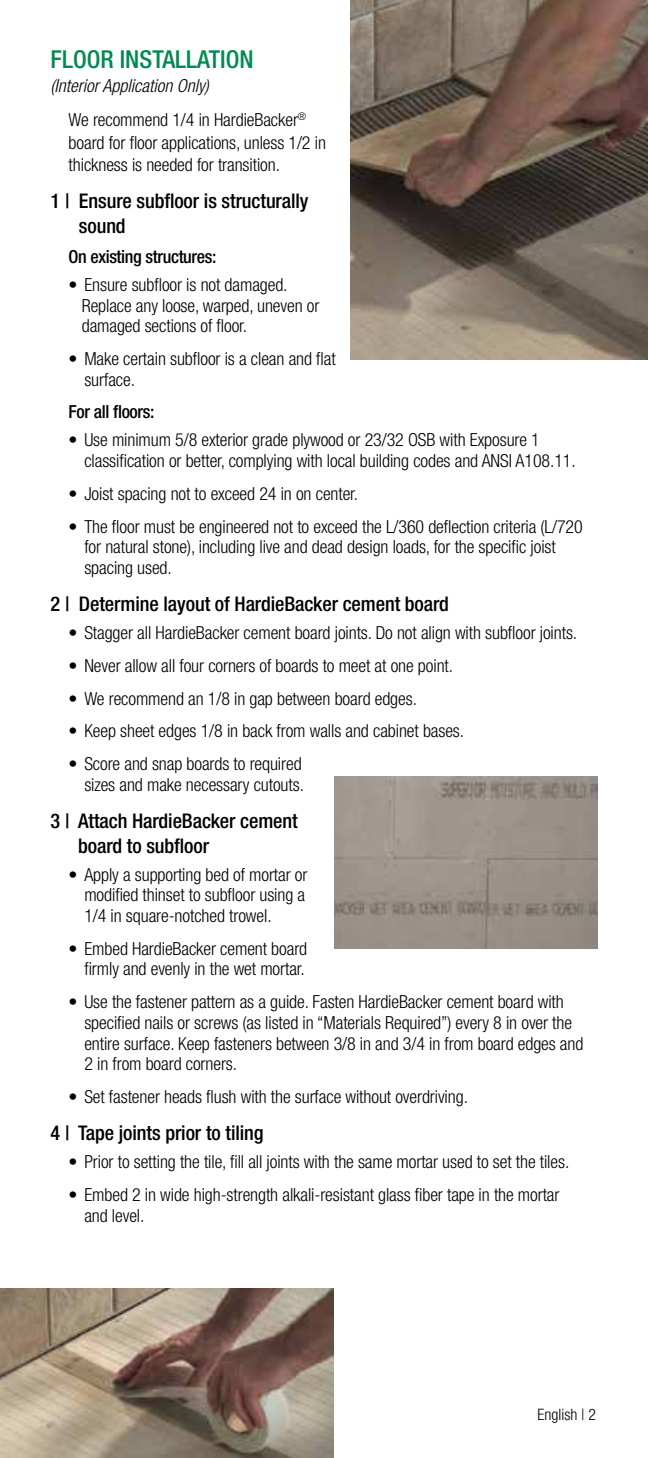
<style>
.page{position:relative;width:648px;height:1458px;background:#fff}
.page>*{position:absolute;margin:0;border:0;box-sizing:border-box;transform-origin:0 0}
.t1{font:500 condensed 24.75px "Helvetica Neue LT Std";color:#008a52}
.t2{font:500 condensed 20.25px/24.8px "Helvetica Neue LT Std";letter-spacing:-.005em;color:#000}
.t3{font:300 condensed 18px/20.7px "Helvetica Neue LT Std";letter-spacing:-.005em;color:#000}
.t4{font:500 condensed 18px "Helvetica Neue LT Std";letter-spacing:-.02em;color:#000}
.t5{font:300 condensed 15.75px "Helvetica Neue LT Std";color:#000}
.s1{font-style:italic}
</style>
<div class="page">
<img style="left:351px;top:0;width:297px;height:360px">
<img style="left:0;top:1288px;width:334px;height:170px">
<img style="left:335px;top:777px;width:262px;height:172px">
<h1 class="t1" style="left:51px;top:45px;width:205px">FLOOR INSTALLATION</h1>
<p class="t3" style="left:69px;top:68px;width:239px;line-height:34.6px;text-indent:-18px"><span class="s1">(Interior Application Only)<br></span>We recommend 1/4 in HardieBacker<sup>®</sup></p>
<p class="t3" style="left:69px;top:131px;width:259px;line-height:22.5px">board for floor applications, unless 1/2 in thickness is needed for transition.</p>
<p class="t2" style="left:79px;top:188px;width:231px;text-indent:-28px">1 | Ensure subfloor is structurally sound</p>
<p class="t4" style="left:69px;top:246px;width:149px">On existing structures:</p>
<p class="t3" style="left:82px;top:274px;width:239px;text-indent:-13px">• Ensure subfloor is not damaged.<br>Replace any loose, warped, uneven or damaged sections of floor.</p>
<p class="t3" style="left:84px;top:348px;width:253px;text-indent:-16px">• Make certain subfloor is a clean and flat surface.</p>
<p class="t4" style="left:69px;top:401px;width:87px">For all floors:</p>
<p class="t3" style="left:84px;top:429px;width:493px;text-indent:-16px">• Use minimum 5/8 exterior grade plywood or 23/32 OSB with Exposure 1 classification or better, complying with local building codes and ANSI A108.11.</p>
<p class="t3" style="left:69px;top:483px;width:291px">• Joist spacing not to exceed 24 in on center.</p>
<p class="t3" style="left:84px;top:516px;width:500px;text-indent:-16px">• The floor must be engineered not to exceed the L/360 deflection criteria (L/720 for natural stone), including live and dead design loads, for the specific joist spacing used.</p>
<p class="t2" style="left:51px;top:591px;width:400px">2 | Determine layout of HardieBacker cement board</p>
<p class="t3" style="left:69px;top:622px;width:510px">• Stagger all HardieBacker cement board joints. Do not align with subfloor joints.</p>
<p class="t3" style="left:69px;top:655px;width:386px">• Never allow all four corners of boards to meet at one point.</p>
<p class="t3" style="left:69px;top:688px;width:350px">• We recommend an 1/8 in gap between board edges.</p>
<p class="t3" style="left:69px;top:721px;width:397px">• Keep sheet edges 1/8 in back from walls and cabinet bases.</p>
<p class="t3" style="left:69px;top:753px;width:237px;text-align:right">• Score and snap boards to required sizes and make necessary cutouts.</p>
<p class="t2" style="left:78px;top:808px;width:221px;text-indent:-28px">3 | Attach HardieBacker cement board to subfloor</p>
<p class="t3" style="left:84px;top:864px;width:225px;text-indent:-16px">• Apply a supporting bed of mortar or modified thinset to subfloor using a<br>1/4 in square-notched trowel.</p>
<p class="t3" style="left:69px;top:938px;width:240px;text-align:right">• Embed HardieBacker cement board firmly and evenly in the wet mortar.</p>
<p class="t3" style="left:84px;top:991px;width:501px;text-indent:-16px">• Use the fastener pattern as a guide. Fasten HardieBacker cement board with specified nails or screws (as listed in “Materials Required”) every 8 in over the entire surface. Keep fasteners between 3/8 in and 3/4 in from board edges and 2 in from board corners.</p>
<p class="t3" style="left:69px;top:1086px;width:401px">• Set fastener heads flush with the surface without overdriving.</p>
<p class="t2" style="left:51px;top:1120px;width:215px">4 | Tape joints prior to tiling</p>
<p class="t3" style="left:69px;top:1151px;width:502px">• Prior to setting the tile, fill all joints with the same mortar used to set the tiles.</p>
<p class="t3" style="left:84px;top:1184px;width:477px;text-indent:-16px">• Embed 2 in wide high-strength alkali-resistant glass fiber tape in the mortar and level.</p>
<p class="t5" style="left:538px;top:1405px;width:60px">English | 2</p>
</div>
